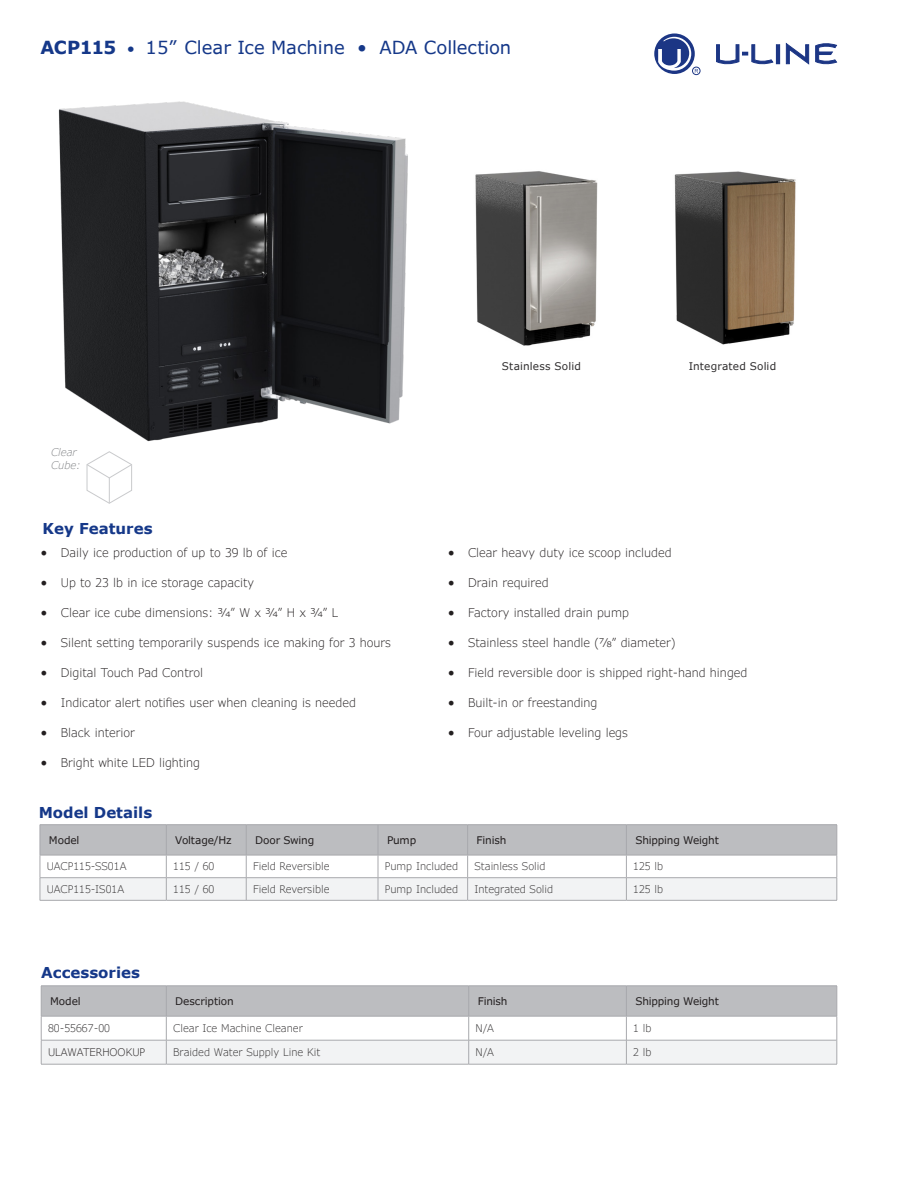
<style>
.page{position:relative;width:918px;height:1188px;background:#fff}
.page>*{position:absolute;margin:0;border:0;box-sizing:border-box;transform-origin:0 0}
.t1{font:18px "Verdana Pro";color:#153889}
.t2{font:700 15px "Verdana";color:#153889}
.t3{font:300 12px "Verdana Pro";color:#231f20}
.t4{font:300 10.5px "Verdana Pro";color:#312f30}
.t5{font:10.5px "Verdana Pro";letter-spacing:-.015em;color:#231f20}
.t6{font:10.5px "Verdana Pro";letter-spacing:.015em;color:#312f30}
.t7{font:300 10.5px "Verdana Pro";color:#231f20}
.t8{font:italic 300 10.5px/12.6px "Verdana Pro";color:#808285}
.s1{font-weight:700}
.s2{font-size:15px}
.s3{font-family:"Minion Pro";font-weight:400;font-size:18px}
</style>
<div class="page">
<div style="left:776px;top:45px;width:4px;height:19px;border:1px solid #1c3685"></div>
<svg style="left:786px;top:43px;width:23px;height:21px"></svg>
<svg style="left:816px;top:43px;width:21px;height:21px"></svg>
<svg style="left:716px;top:45px;width:57px;height:20px"></svg>
<svg style="left:654px;top:33px;width:44px;height:41px"></svg>
<div style="left:692px;top:67px;width:8px;height:8px;border:1px solid #1c3685;border-radius:50%"></div>
<hr style="left:167px;top:1064px;width:302px;height:1px;background:#a8a9ad">
<hr style="left:469px;top:1064px;width:157px;height:1px;background:#a8a9ad">
<hr style="left:626px;top:1064px;width:211px;height:1px;background:#a8a9ad">
<svg style="left:41px;top:986px;width:797px;height:78px"></svg>
<hr style="left:41px;top:1064px;width:126px;height:1px;background:#a8a9ad">
<hr style="left:40px;top:824px;width:126px;height:1px;background:#a8a9ad">
<hr style="left:166px;top:824px;width:80px;height:1px;background:#a8a9ad">
<hr style="left:246px;top:824px;width:132px;height:1px;background:#a8a9ad">
<hr style="left:378px;top:824px;width:90px;height:1px;background:#a8a9ad">
<hr style="left:468px;top:824px;width:158px;height:1px;background:#a8a9ad">
<hr style="left:626px;top:824px;width:211px;height:1px;background:#a8a9ad">
<hr style="left:167px;top:900px;width:79px;height:1px;background:#a8a9ad">
<svg style="left:40px;top:825px;width:798px;height:75px"></svg>
<hr style="left:40px;top:900px;width:127px;height:1px;background:#a8a9ad">
<hr style="left:468px;top:900px;width:158px;height:1px;background:#a8a9ad">
<hr style="left:626px;top:900px;width:211px;height:1px;background:#a8a9ad">
<hr style="left:246px;top:900px;width:132px;height:1px;background:#a8a9ad">
<hr style="left:378px;top:900px;width:90px;height:1px;background:#a8a9ad">
<img style="left:58px;top:101px;width:350px;height:341px">
<img style="left:674px;top:171px;width:122px;height:174px">
<img style="left:475px;top:171px;width:123px;height:175px">
<svg style="left:86px;top:451px;width:46px;height:53px"></svg>
<p class="t1" style="left:40px;top:36px;width:472px"><span class="s1">ACP115</span> <span class="s2">•</span> 15” Clear Ice Machine • ADA Collection</p>
<p class="t8" style="left:51px;top:446px;width:31px">Clear<br>Cube:</p>
<p class="t2" style="left:43px;top:518px;width:111px">Key Features</p>
<p class="t6" style="left:502px;top:360px;width:81px">Stainless Solid</p>
<p class="t6" style="left:689px;top:360px;width:89px">Integrated Solid</p>
<p class="t3" style="left:41px;top:545px;width:248px"><span class="s3">•</span> Daily ice production of up to 39 lb of ice</p>
<p class="t3" style="left:41px;top:575px;width:215px"><span class="s3">•</span> Up to 23 lb in ice storage capacity</p>
<p class="t3" style="left:41px;top:605px;width:299px"><span class="s3">•</span> Clear ice cube dimensions: 3/4” W x 3/4” H x 3/4” L</p>
<p class="t3" style="left:41px;top:635px;width:352px"><span class="s3">•</span> Silent setting temporarily suspends ice making for 3 hours</p>
<p class="t3" style="left:41px;top:665px;width:164px"><span class="s3">•</span> Digital Touch Pad Control</p>
<p class="t3" style="left:41px;top:695px;width:317px"><span class="s3">•</span> Indicator alert notifies user when cleaning is needed</p>
<p class="t3" style="left:41px;top:725px;width:96px"><span class="s3">•</span> Black interior</p>
<p class="t3" style="left:41px;top:755px;width:161px"><span class="s3">•</span> Bright white LED lighting</p>
<p class="t2" style="left:39px;top:802px;width:115px">Model Details</p>
<p class="t3" style="left:448px;top:545px;width:225px"><span class="s3">•</span> Clear heavy duty ice scoop included</p>
<p class="t3" style="left:448px;top:575px;width:102px"><span class="s3">•</span> Drain required</p>
<p class="t3" style="left:448px;top:605px;width:183px"><span class="s3">•</span> Factory installed drain pump</p>
<p class="t3" style="left:448px;top:635px;width:229px"><span class="s3">•</span> Stainless steel handle (7/8” diameter)</p>
<p class="t3" style="left:448px;top:665px;width:301px"><span class="s3">•</span> Field reversible door is shipped right-hand hinged</p>
<p class="t3" style="left:448px;top:695px;width:151px"><span class="s3">•</span> Built-in or freestanding</p>
<p class="t3" style="left:448px;top:725px;width:182px"><span class="s3">•</span> Four adjustable leveling legs</p>
<p class="t5" style="left:49px;top:833px;width:32px">Model</p>
<p class="t5" style="left:175px;top:833px;width:58px">Voltage/Hz</p>
<p class="t5" style="left:255px;top:833px;width:61px">Door Swing</p>
<p class="t5" style="left:387px;top:833px;width:31px">Pump</p>
<p class="t5" style="left:477px;top:833px;width:31px">Finish</p>
<p class="t5" style="left:635px;top:833px;width:85px">Shipping Weight</p>
<p class="t4" style="left:47px;top:860px;width:81px">UACP115-SS01A</p>
<p class="t4" style="left:173px;top:860px;width:43px">115 / 60</p>
<p class="t4" style="left:253px;top:860px;width:78px">Field Reversible</p>
<p class="t4" style="left:385px;top:860px;width:75px">Pump Included</p>
<p class="t4" style="left:474px;top:860px;width:73px">Stainless Solid</p>
<p class="t4" style="left:633px;top:860px;width:31px">125 lb</p>
<p class="t4" style="left:47px;top:883px;width:79px">UACP115-IS01A</p>
<p class="t4" style="left:173px;top:883px;width:43px">115 / 60</p>
<p class="t4" style="left:253px;top:883px;width:78px">Field Reversible</p>
<p class="t4" style="left:385px;top:883px;width:75px">Pump Included</p>
<p class="t4" style="left:474px;top:883px;width:80px">Integrated Solid</p>
<p class="t4" style="left:633px;top:883px;width:31px">125 lb</p>
<p class="t2" style="left:41px;top:963px;width:100px">Accessories</p>
<p class="t5" style="left:50px;top:994px;width:32px">Model</p>
<p class="t5" style="left:175px;top:994px;width:60px">Description</p>
<p class="t5" style="left:478px;top:994px;width:31px">Finish</p>
<p class="t5" style="left:635px;top:994px;width:85px">Shipping Weight</p>
<p class="t4" style="left:48px;top:1022px;width:63px">80-55667-00</p>
<p class="t4" style="left:173px;top:1022px;width:131px">Clear Ice Machine Cleaner</p>
<p class="t4" style="left:476px;top:1022px;width:20px">N/A</p>
<p class="t4" style="left:633px;top:1022px;width:20px">1 lb</p>
<p class="t7" style="left:48px;top:1046px;width:99px">ULAWATERHOOKUP</p>
<p class="t4" style="left:173px;top:1046px;width:149px">Braided Water Supply Line Kit</p>
<p class="t4" style="left:476px;top:1046px;width:20px">N/A</p>
<p class="t4" style="left:633px;top:1046px;width:20px">2 lb</p>
</div>
